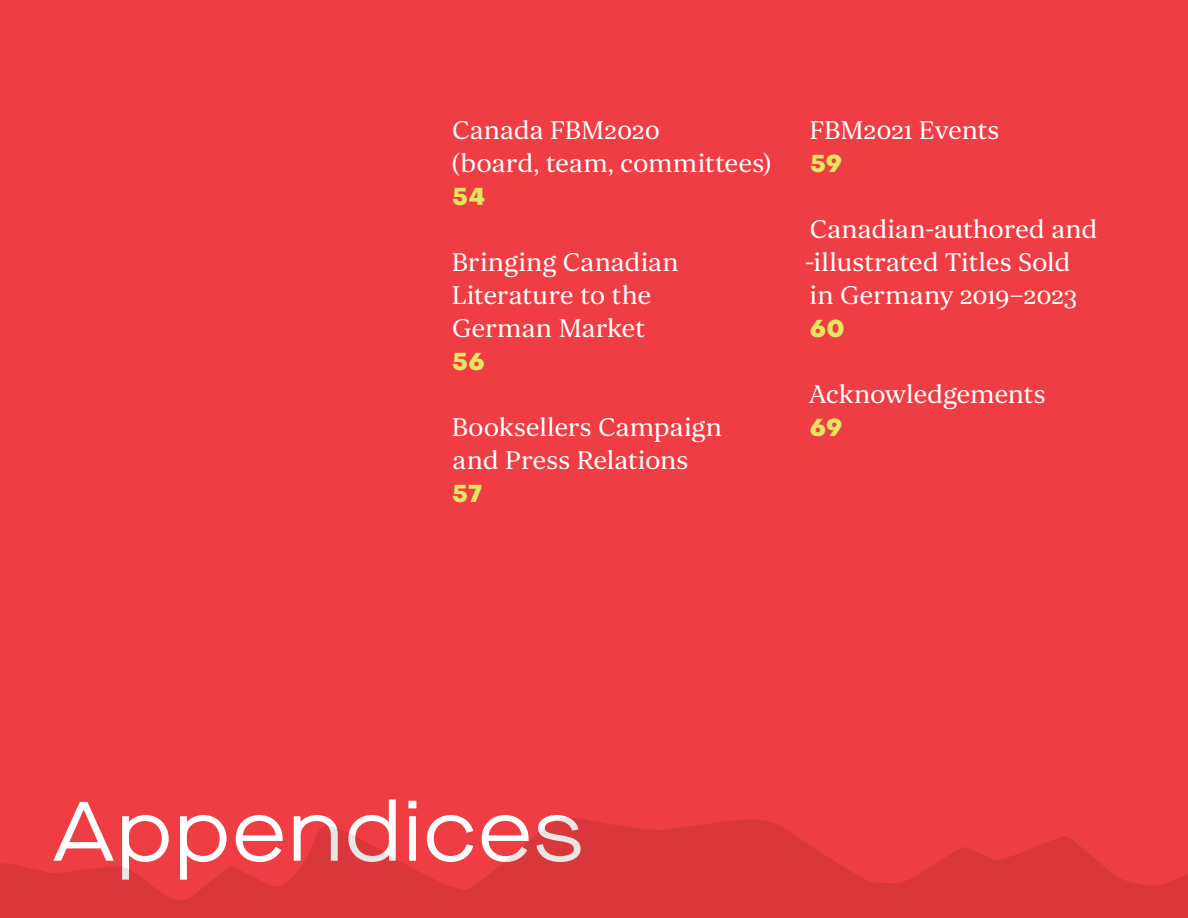
<style>
.page{position:relative;width:1188px;height:918px;background:#ee3d43}
.page>*{position:absolute;margin:0;border:0;box-sizing:border-box;transform-origin:0 0}
.no_indent{font:84px "Maison Neue Extended";letter-spacing:.02em;color:#fff}
.no_indent-2{font:27px/33px "Orbikular";letter-spacing:-.005em;color:#fff}
.no_indent-3{font:800 24px "Object Sans";letter-spacing:.035em;color:#e4e660}
</style>
<div class="page">
<svg style="left:0;top:818px;width:1188px;height:100px;fill:#d9373b"></svg>
<p class="no_indent-2" style="left:452px;top:113px;width:321px">Canada FBM2020<br>(board, team, committees)</p>
<p class="no_indent-3" style="left:453px;top:182px;width:34px">54</p>
<p class="no_indent-2" style="left:452px;top:245px;width:229px">Bringing Canadian<br>Literature to the<br>German Market</p>
<p class="no_indent-3" style="left:453px;top:347px;width:33px">56</p>
<p class="no_indent-2" style="left:452px;top:410px;width:272px">Booksellers Campaign and Press Relations</p>
<p class="no_indent-3" style="left:453px;top:479px;width:31px">57</p>
<p class="no_indent-2" style="left:809px;top:113px;width:191px">FBM2021 Events</p>
<p class="no_indent-3" style="left:810px;top:149px;width:33px">59</p>
<p class="no_indent-2" style="left:805px;top:212px;width:294px">Canadian-authored and -illustrated Titles Sold in Germany 2019–2023</p>
<p class="no_indent-3" style="left:810px;top:314px;width:36px">60</p>
<p class="no_indent-2" style="left:809px;top:377px;width:238px">Acknowledgements</p>
<p class="no_indent-3" style="left:810px;top:413px;width:34px">69</p>
<p class="no_indent" style="left:53px;top:776px;width:532px">Appendices</p>
</div>
